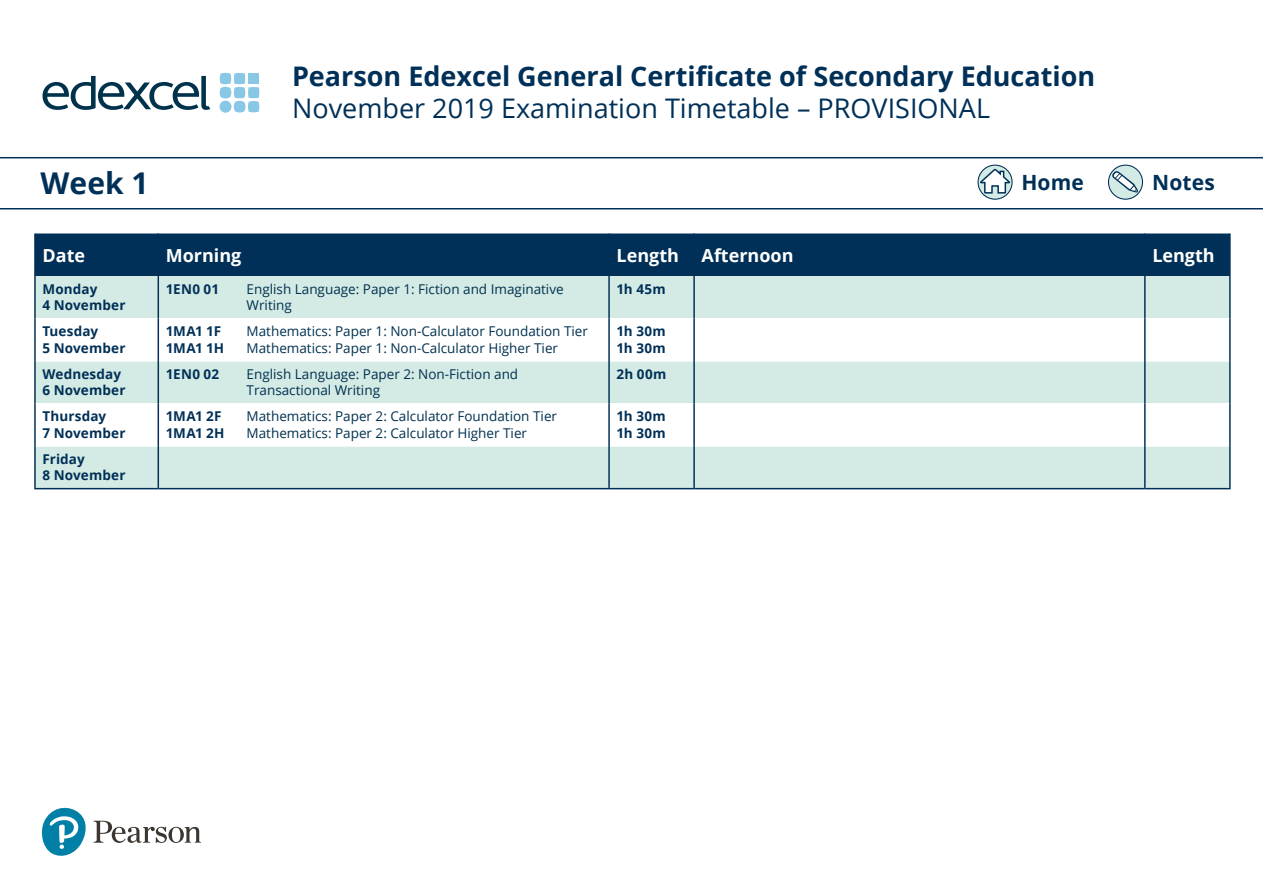
<style>
.page{position:relative;width:1263px;height:893px;background:#fff}
.page>*{position:absolute;margin:0;border:0;box-sizing:border-box;transform-origin:0 0}
.t1{font:700 30px "Open Sans";color:#003057}
.t2{font:700 27px "Open Sans";color:#003057}
.t3{font:27px "Open Sans";color:#003057}
.t4{font:700 21px "Open Sans";letter-spacing:.005em;color:#003057}
.t5{font:700 18px "Open Sans";color:#fff}
.t6{font:13.5px/16.2px "Open Sans";color:#003150}
.t7{font:700 13.5px/16.2px "Open Sans";letter-spacing:.01em;color:#003057}
.t8{font:700 13.5px/16.2px "Open Sans";letter-spacing:.03em;color:#003057}
</style>
<div class="page">
<svg style="left:1108px;top:165px;width:34px;height:34px"></svg>
<div style="left:1108px;top:165px;width:35px;height:35px;border:1px solid #003057;border-radius:50%"></div>
<svg style="left:1112px;top:171px;width:26px;height:22px"></svg>
<svg style="left:978px;top:165px;width:34px;height:34px"></svg>
<div style="left:977px;top:165px;width:36px;height:35px;border:1px solid #003057;border-radius:50%"></div>
<svg style="left:979px;top:169px;width:31px;height:25px"></svg>
<hr style="left:0;top:157px;width:1263px;height:1px;background:#003057">
<hr style="left:0;top:208px;width:1263px;height:1px;background:#003057">
<svg style="left:43px;top:76px;width:167px;height:34px"></svg>
<svg style="left:220px;top:73px;width:39px;height:40px"></svg>
<div style="left:248px;top:73px;width:11px;height:11px;background:#89c7e6"></div>
<div style="left:219px;top:101px;width:13px;height:12px;background:#89c7e6;border-radius:50%"></div>
<svg style="left:41px;top:807px;width:160px;height:49px"></svg>
<div style="left:36px;top:233px;width:1193px;height:43px;background:#003057"></div>
<div style="left:36px;top:276px;width:1193px;height:212px;background:#d4eae4"></div>
<svg style="left:36px;top:319px;width:1193px;height:127px"></svg>
<hr style="left:36px;top:318px;width:122px;height:1px;background:#fff">
<hr style="left:159px;top:318px;width:449px;height:1px;background:#fff">
<hr style="left:610px;top:318px;width:83px;height:1px;background:#fff">
<hr style="left:695px;top:318px;width:449px;height:1px;background:#fff">
<hr style="left:1145px;top:318px;width:84px;height:1px;background:#fff">
<hr style="left:36px;top:361px;width:122px;height:1px;background:#fff">
<hr style="left:159px;top:361px;width:449px;height:1px;background:#fff">
<hr style="left:610px;top:361px;width:83px;height:1px;background:#fff">
<hr style="left:695px;top:361px;width:449px;height:1px;background:#fff">
<hr style="left:1145px;top:361px;width:84px;height:1px;background:#fff">
<hr style="left:36px;top:403px;width:122px;height:1px;background:#fff">
<hr style="left:159px;top:403px;width:449px;height:1px;background:#fff">
<hr style="left:610px;top:403px;width:83px;height:1px;background:#fff">
<hr style="left:695px;top:403px;width:449px;height:1px;background:#fff">
<hr style="left:1145px;top:403px;width:84px;height:1px;background:#fff">
<hr style="left:36px;top:446px;width:122px;height:1px;background:#fff">
<hr style="left:159px;top:446px;width:449px;height:1px;background:#fff">
<hr style="left:610px;top:446px;width:83px;height:1px;background:#fff">
<hr style="left:695px;top:446px;width:449px;height:1px;background:#fff">
<hr style="left:1145px;top:446px;width:84px;height:1px;background:#fff">
<hr style="left:34px;top:233px;width:2px;height:43px;background:#003057">
<hr style="left:158px;top:233px;width:1px;height:43px;background:#003057">
<hr style="left:608px;top:233px;width:2px;height:43px;background:#003057">
<hr style="left:693px;top:233px;width:2px;height:43px;background:#003057">
<hr style="left:1144px;top:233px;width:1px;height:43px;background:#003057">
<hr style="left:1229px;top:233px;width:2px;height:43px;background:#003057">
<hr style="left:34px;top:276px;width:2px;height:43px;background:#003057">
<hr style="left:158px;top:276px;width:1px;height:43px;background:#003057">
<hr style="left:608px;top:276px;width:2px;height:43px;background:#003057">
<hr style="left:693px;top:276px;width:2px;height:43px;background:#003057">
<hr style="left:1144px;top:276px;width:1px;height:43px;background:#003057">
<hr style="left:1229px;top:276px;width:2px;height:43px;background:#003057">
<hr style="left:34px;top:319px;width:2px;height:42px;background:#003057">
<hr style="left:158px;top:319px;width:1px;height:42px;background:#003057">
<hr style="left:608px;top:319px;width:2px;height:42px;background:#003057">
<hr style="left:693px;top:319px;width:2px;height:42px;background:#003057">
<hr style="left:1144px;top:319px;width:1px;height:42px;background:#003057">
<hr style="left:1229px;top:319px;width:2px;height:42px;background:#003057">
<hr style="left:34px;top:361px;width:2px;height:43px;background:#003057">
<hr style="left:158px;top:361px;width:1px;height:43px;background:#003057">
<hr style="left:608px;top:361px;width:2px;height:43px;background:#003057">
<hr style="left:693px;top:361px;width:2px;height:43px;background:#003057">
<hr style="left:1144px;top:361px;width:1px;height:43px;background:#003057">
<hr style="left:1229px;top:361px;width:2px;height:43px;background:#003057">
<hr style="left:34px;top:404px;width:2px;height:42px;background:#003057">
<hr style="left:158px;top:404px;width:1px;height:42px;background:#003057">
<hr style="left:608px;top:404px;width:2px;height:42px;background:#003057">
<hr style="left:693px;top:404px;width:2px;height:42px;background:#003057">
<hr style="left:1144px;top:404px;width:1px;height:42px;background:#003057">
<hr style="left:1229px;top:404px;width:2px;height:42px;background:#003057">
<hr style="left:34px;top:446px;width:2px;height:42px;background:#003057">
<hr style="left:158px;top:446px;width:1px;height:42px;background:#003057">
<hr style="left:608px;top:446px;width:2px;height:42px;background:#003057">
<hr style="left:693px;top:446px;width:2px;height:42px;background:#003057">
<hr style="left:1144px;top:446px;width:1px;height:42px;background:#003057">
<hr style="left:1229px;top:446px;width:2px;height:42px;background:#003057">
<hr style="left:34px;top:488px;width:124px;height:1px;background:#003057">
<hr style="left:158px;top:488px;width:451px;height:1px;background:#003057">
<hr style="left:609px;top:488px;width:85px;height:1px;background:#003057">
<hr style="left:694px;top:488px;width:451px;height:1px;background:#003057">
<hr style="left:1145px;top:488px;width:86px;height:1px;background:#003057">
<h1 class="t1" style="left:41px;top:162px;width:109px">Week 1</h1>
<h2 class="t2" style="left:292px;top:57px;width:805px">Pearson Edexcel General Certificate of Secondary Education</h2>
<h2 class="t3" style="left:292px;top:90px;width:699px">November 2019 Examination Timetable – PROVISIONAL</h2>
<h3 class="t4" style="left:1021px;top:168px;width:64px">Home</h3>
<h3 class="t4" style="left:1152px;top:168px;width:64px">Notes</h3>
<h3 class="t5" style="left:42px;top:242px;width:44px">Date</h3>
<h3 class="t5" style="left:166px;top:242px;width:77px">Morning</h3>
<h3 class="t5" style="left:616px;top:242px;width:64px">Length</h3>
<h3 class="t5" style="left:702px;top:242px;width:93px">Afternoon</h3>
<h3 class="t5" style="left:1152px;top:242px;width:64px">Length</h3>
<p class="t7" style="left:42px;top:281px;width:85px">Monday<br>4 November</p>
<p class="t7" style="left:166px;top:281px;width:55px">1EN0 01</p>
<p class="t6" style="left:247px;top:280px;width:319px">English Language: Paper 1: Fiction and Imaginative<br>Writing</p>
<p class="t7" style="left:616px;top:281px;width:51px">1h 45m</p>
<p class="t7" style="left:42px;top:323px;width:85px">Tuesday<br>5 November</p>
<p class="t7" style="left:166px;top:323px;width:57px">1MA1 1F</p>
<p class="t6" style="left:247px;top:323px;width:343px">Mathematics: Paper 1: Non-Calculator Foundation Tier</p>
<p class="t8" style="left:616px;top:323px;width:51px">1h 30m<br>1h 30m</p>
<p class="t7" style="left:166px;top:339px;width:60px">1MA1 1H</p>
<p class="t6" style="left:247px;top:339px;width:313px">Mathematics: Paper 1: Non-Calculator Higher Tier</p>
<p class="t7" style="left:42px;top:366px;width:85px">Wednesday<br>6 November</p>
<p class="t7" style="left:166px;top:366px;width:55px">1EN0 02</p>
<p class="t6" style="left:247px;top:366px;width:273px">English Language: Paper 2: Non-Fiction and<br>Transactional Writing</p>
<p class="t7" style="left:616px;top:366px;width:51px">2h 00m</p>
<p class="t7" style="left:42px;top:408px;width:85px">Thursday<br>7 November</p>
<p class="t7" style="left:166px;top:408px;width:57px">1MA1 2F</p>
<p class="t6" style="left:247px;top:408px;width:312px">Mathematics: Paper 2: Calculator Foundation Tier</p>
<p class="t8" style="left:616px;top:408px;width:51px">1h 30m<br>1h 30m</p>
<p class="t7" style="left:166px;top:424px;width:60px">1MA1 2H</p>
<p class="t6" style="left:247px;top:424px;width:282px">Mathematics: Paper 2: Calculator Higher Tier</p>
<p class="t7" style="left:42px;top:451px;width:85px">Friday<br>8 November</p>
</div>
